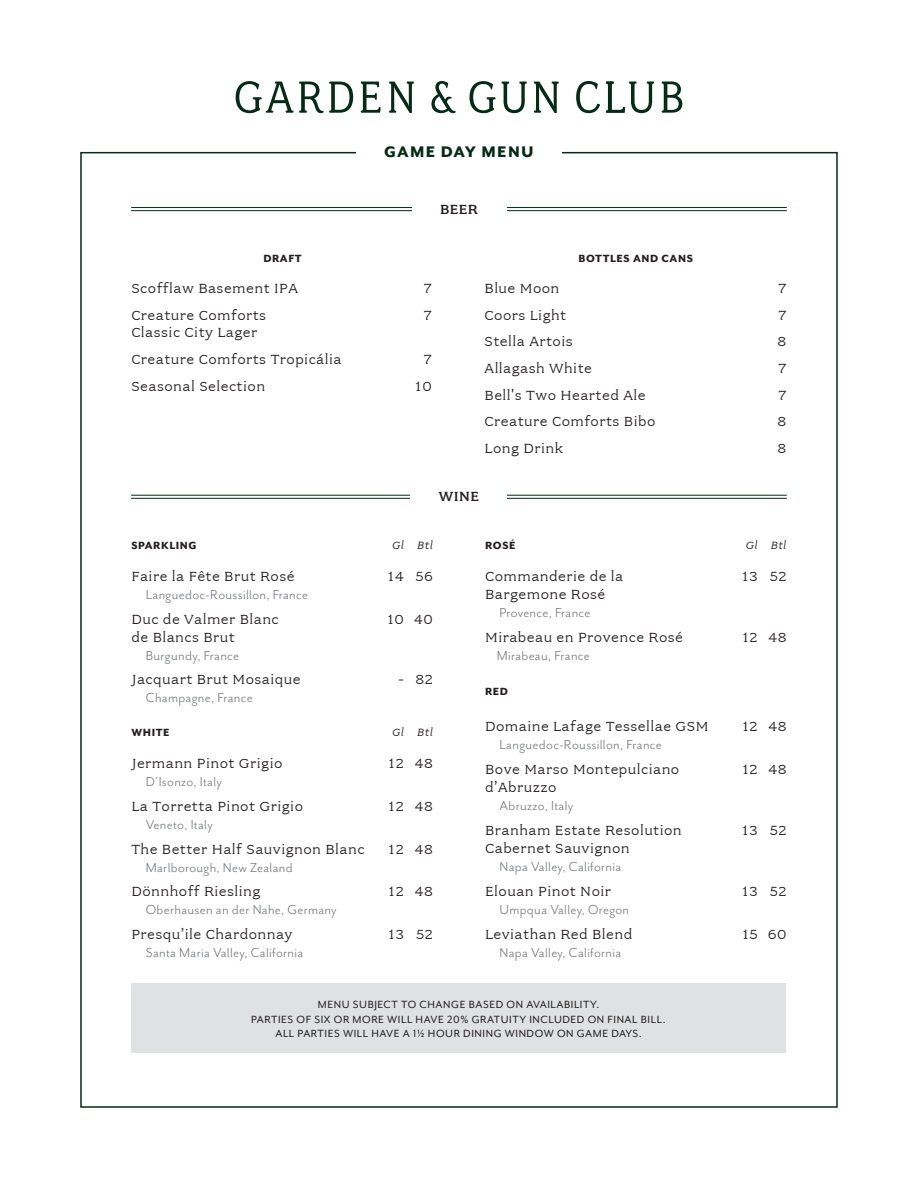
<style>
.page{position:relative;width:918px;height:1188px;background:#fff}
.page>*{position:absolute;margin:0;border:0;box-sizing:border-box;transform-origin:0 0}
.t1{font:800 17.7px "Mr Eaves San OT";letter-spacing:.075em;color:#062a18}
.t2{font:15px "Fairplex Wide";letter-spacing:.03em;color:#231f20}
.t3{font:15px/18px "Mr Eaves San OT";letter-spacing:.02em;color:#76787b;text-align:center}
.t4{font:500 15px "Fairplex Wide";letter-spacing:.03em;color:#231f20}
.t5{font:12px/14.4px "Mr Eaves Mod OT";letter-spacing:.05em;color:#231f20;text-align:center}
.t6{font:800 12px "Mr Eaves Mod OT";letter-spacing:.05em;color:#231f20}
.t7{font:italic 12px "Fairplex Wide";letter-spacing:.03em;color:#231f20}
.s1{font-family:"Fairplex Wide";color:#231f20}
</style>
<div class="page">
<svg style="left:361px;top:82px;width:20px;height:31px"></svg>
<svg style="left:236px;top:81px;width:117px;height:33px"></svg>
<svg style="left:389px;top:82px;width:25px;height:31px"></svg>
<svg style="left:470px;top:81px;width:57px;height:32px"></svg>
<svg style="left:534px;top:82px;width:25px;height:31px"></svg>
<svg style="left:431px;top:81px;width:25px;height:33px"></svg>
<svg style="left:662px;top:81px;width:20px;height:32px"></svg>
<svg style="left:576px;top:81px;width:24px;height:32px"></svg>
<svg style="left:606px;top:81px;width:48px;height:32px"></svg>
<div style="left:131px;top:983px;width:655px;height:70px;background:#e0e1e2"></div>
<hr style="left:131px;top:210px;width:656px;height:1px;background:#062a18">
<hr style="left:131px;top:207px;width:656px;height:1px;background:#062a18">
<div style="left:412px;top:203px;width:94px;height:12px;background:#fff"></div>
<hr style="left:131px;top:498px;width:656px;height:1px;background:#062a18">
<hr style="left:131px;top:495px;width:656px;height:1px;background:#062a18">
<div style="left:411px;top:490px;width:96px;height:12px;background:#fff"></div>
<p class="t1" style="left:384px;top:142px;width:151px">GAME DAY MENU</p>
<p class="t4" style="left:440px;top:201px;width:39px">BEER</p>
<p class="t6" style="left:263px;top:252px;width:40px">DRAFT</p>
<p class="t2" style="left:131px;top:280px;width:168px">Scofflaw Basement IPA</p>
<p class="t2" style="left:424px;top:280px;width:9px">7</p>
<p class="t2" style="left:131px;top:307px;width:136px">Creature Comforts</p>
<p class="t2" style="left:424px;top:307px;width:9px">7</p>
<p class="t2" style="left:131px;top:324px;width:128px">Classic City Lager</p>
<p class="t2" style="left:131px;top:351px;width:212px">Creature Comforts Tropicália</p>
<p class="t2" style="left:424px;top:351px;width:9px">7</p>
<p class="t2" style="left:131px;top:378px;width:135px">Seasonal Selection</p>
<p class="t2" style="left:415px;top:378px;width:18px">10</p>
<p class="t6" style="left:578px;top:252px;width:116px">BOTTLES AND CANS</p>
<p class="t2" style="left:485px;top:280px;width:76px">Blue Moon</p>
<p class="t2" style="left:779px;top:280px;width:9px">7</p>
<p class="t2" style="left:485px;top:307px;width:83px">Coors Light</p>
<p class="t2" style="left:779px;top:307px;width:9px">7</p>
<p class="t2" style="left:485px;top:333px;width:90px">Stella Artois</p>
<p class="t2" style="left:778px;top:333px;width:10px">8</p>
<p class="t2" style="left:485px;top:360px;width:109px">Allagash White</p>
<p class="t2" style="left:779px;top:360px;width:9px">7</p>
<p class="t2" style="left:485px;top:387px;width:162px">Bell's Two Hearted Ale</p>
<p class="t2" style="left:779px;top:387px;width:9px">7</p>
<p class="t2" style="left:485px;top:413px;width:172px">Creature Comforts Bibo</p>
<p class="t2" style="left:778px;top:413px;width:10px">8</p>
<p class="t2" style="left:485px;top:440px;width:80px">Long Drink</p>
<p class="t2" style="left:778px;top:440px;width:10px">8</p>
<p class="t4" style="left:439px;top:488px;width:42px">WINE</p>
<p class="t6" style="left:131px;top:539px;width:67px">SPARKLING</p>
<p class="t7" style="left:392px;top:538px;width:42px">Gl Btl</p>
<p class="t2" style="left:131px;top:568px;width:165px">Faire la Fête Brut Rosé</p>
<p class="t2" style="left:388px;top:568px;width:47px">14 56</p>
<p class="t3" style="left:146px;top:586px;width:164px">Languedoc-Roussillon, France</p>
<p class="t2" style="left:131px;top:611px;width:149px">Duc de Valmer Blanc</p>
<p class="t2" style="left:387px;top:611px;width:47px">10 40</p>
<p class="t3" style="left:131px;top:628px;width:109px;text-align:right"><span class="s1">de Blancs Brut<br></span>Burgundy, France</p>
<p class="t2" style="left:131px;top:671px;width:171px">Jacquart Brut Mosaique</p>
<p class="t2" style="left:398px;top:671px;width:36px">- 82</p>
<p class="t3" style="left:146px;top:689px;width:108px">Champagne, France</p>
<p class="t6" style="left:131px;top:726px;width:40px">WHITE</p>
<p class="t7" style="left:392px;top:726px;width:42px">Gl Btl</p>
<p class="t2" style="left:131px;top:755px;width:153px">Jermann Pinot Grigio</p>
<p class="t2" style="left:389px;top:755px;width:46px">12 48</p>
<p class="t3" style="left:146px;top:773px;width:78px">D’Isonzo, Italy</p>
<p class="t2" style="left:131px;top:798px;width:173px">La Torretta Pinot Grigio</p>
<p class="t2" style="left:389px;top:798px;width:46px">12 48</p>
<p class="t3" style="left:146px;top:816px;width:68px">Veneto, Italy</p>
<p class="t2" style="left:131px;top:841px;width:235px">The Better Half Sauvignon Blanc</p>
<p class="t2" style="left:389px;top:841px;width:46px">12 48</p>
<p class="t3" style="left:146px;top:858px;width:148px">Marlborough, New Zealand</p>
<p class="t2" style="left:131px;top:883px;width:131px">Dönnhoff Riesling</p>
<p class="t2" style="left:389px;top:883px;width:46px">12 48</p>
<p class="t3" style="left:146px;top:901px;width:192px">Oberhausen an der Nahe, Germany</p>
<p class="t2" style="left:131px;top:926px;width:163px">Presqu’ile Chardonnay</p>
<p class="t2" style="left:389px;top:926px;width:46px">13 52</p>
<p class="t3" style="left:146px;top:944px;width:159px">Santa Maria Valley, California</p>
<p class="t6" style="left:485px;top:539px;width:32px">ROSÉ</p>
<p class="t7" style="left:746px;top:538px;width:42px">Gl Btl</p>
<p class="t2" style="left:485px;top:568px;width:140px">Commanderie de la</p>
<p class="t2" style="left:742px;top:568px;width:46px">13 52</p>
<p class="t3" style="left:485px;top:586px;width:122px"><span class="s1">Bargemone Rosé<br></span>Provence, France</p>
<p class="t2" style="left:485px;top:629px;width:199px">Mirabeau en Provence Rosé</p>
<p class="t2" style="left:742px;top:629px;width:46px">12 48</p>
<p class="t3" style="left:497px;top:646px;width:95px">Mirabeau, France</p>
<p class="t6" style="left:485px;top:685px;width:24px">RED</p>
<p class="t2" style="left:485px;top:718px;width:225px">Domaine Lafage Tessellae GSM</p>
<p class="t2" style="left:742px;top:718px;width:46px">12 48</p>
<p class="t3" style="left:500px;top:736px;width:164px">Languedoc-Roussillon, France</p>
<p class="t2" style="left:485px;top:761px;width:196px">Bove Marso Montepulciano</p>
<p class="t2" style="left:742px;top:761px;width:46px">12 48</p>
<p class="t3" style="left:500px;top:779px;width:75px;text-align:left;text-indent:-14px"><span class="s1">d’Abruzzo<br></span>Abruzzo, Italy</p>
<p class="t2" style="left:485px;top:822px;width:198px">Branham Estate Resolution</p>
<p class="t2" style="left:742px;top:822px;width:46px">13 52</p>
<p class="t3" style="left:485px;top:839px;width:146px"><span class="s1">Cabernet Sauvignon<br></span>Napa Valley, California</p>
<p class="t2" style="left:485px;top:883px;width:127px">Elouan Pinot Noir</p>
<p class="t2" style="left:742px;top:883px;width:46px">13 52</p>
<p class="t3" style="left:500px;top:901px;width:131px">Umpqua Valley, Oregon</p>
<p class="t2" style="left:485px;top:926px;width:149px">Leviathan Red Blend</p>
<p class="t2" style="left:742px;top:926px;width:46px">15 60</p>
<p class="t3" style="left:500px;top:944px;width:123px">Napa Valley, California</p>
<p class="t5" style="left:251px;top:997px;width:416px">MENU SUBJECT TO CHANGE BASED ON AVAILABILITY.<br>PARTIES OF SIX OR MORE WILL HAVE 20% GRATUITY INCLUDED ON FINAL BILL.<br>ALL PARTIES WILL HAVE A 11/2 HOUR DINING WINDOW ON GAME DAYS.</p>
</div>
